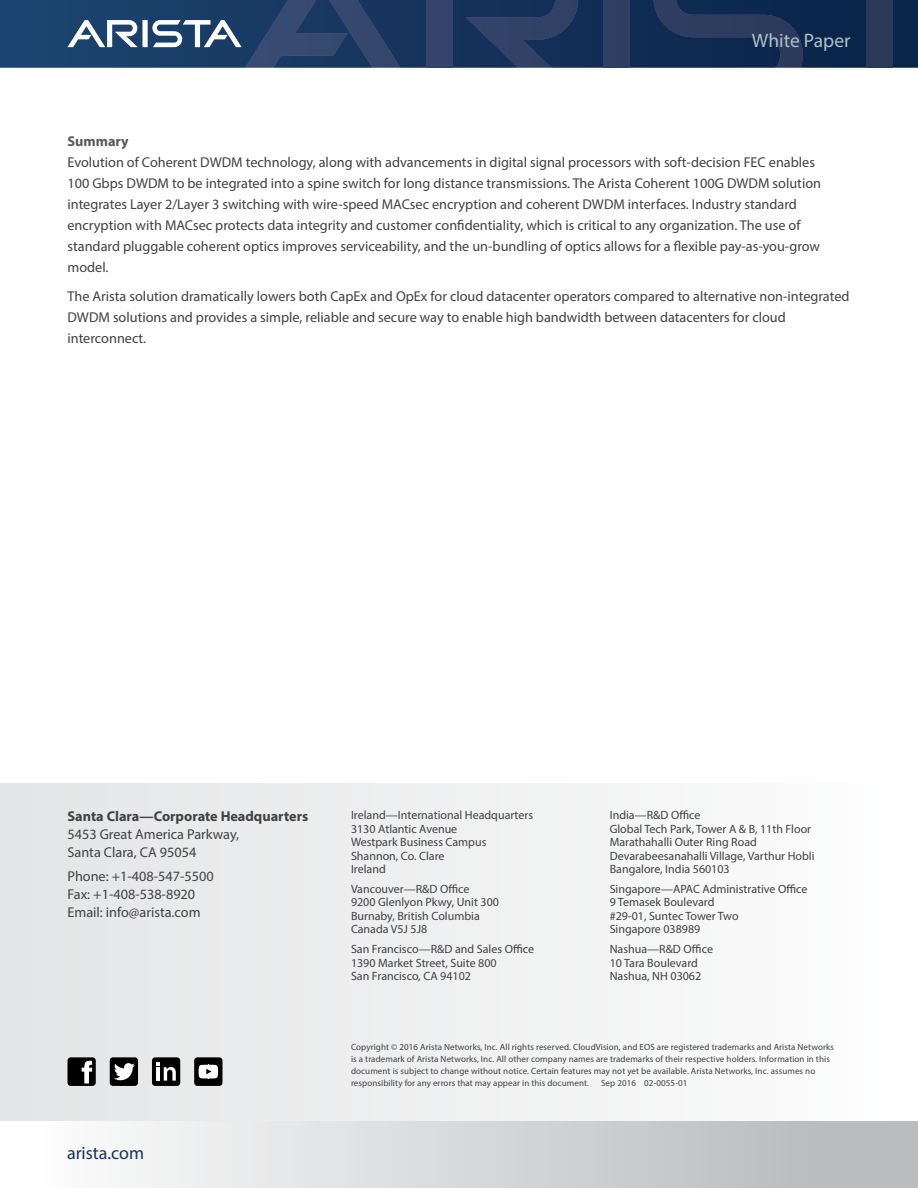
<style>
.page{position:relative;width:918px;height:1188px;background:#fff}
.page>*{position:absolute;margin:0;border:0;box-sizing:border-box;transform-origin:0 0}
.t1{font:19.5px "Myriad Pro";color:#b1c0c9}
.t2{font:18px "Myriad Pro";color:#16325c}
.t3{font:14.25px/21px "Myriad Pro";color:#414042}
.t4{font:700 14.25px "Myriad Pro";color:#414042}
.t5{font:700 14.25px "Myriad Pro";color:#58595b}
.t6{font:12px/13.5px "Myriad Pro";color:#414042}
.t7{font:9px/12px "Myriad Pro";letter-spacing:.01em;color:#414042}
</style>
<div class="page">
<svg style="left:0;top:0;width:918px;height:68px;background:#13325a"></svg>
<div style="left:426px;top:0;width:26px;height:68px;background:#34446a"></div>
<svg style="left:465px;top:0;width:113px;height:68px;background:#22385f"></svg>
<svg style="left:67px;top:0;width:333px;height:68px;background:#334f75"></svg>
<div style="left:604px;top:0;width:26px;height:68px;background:#2f3f63"></div>
<svg style="left:654px;top:0;width:149px;height:68px;background:#1a3156"></svg>
<div style="left:867px;top:0;width:26px;height:68px;background:#2a385a"></div>
<div style="left:0;top:1120px;width:918px;height:68px;background:linear-gradient(to right,#fff,#b3b5b7)"></div>
<div style="left:0;top:783px;width:918px;height:337px;background:linear-gradient(to right,#e3e4e5,#fdfefe)"></div>
<div style="left:67px;top:1057px;width:29px;height:29px;background:#000;border-radius:3px"></div>
<div style="left:110px;top:1057px;width:28px;height:29px;background:#000;border-radius:3px"></div>
<div style="left:152px;top:1057px;width:28px;height:29px;background:#000;border-radius:3px"></div>
<div style="left:194px;top:1057px;width:28px;height:29px;background:#000;border-radius:3px"></div>
<svg style="left:82px;top:1060px;width:10px;height:24px"></svg>
<svg style="left:114px;top:1063px;width:21px;height:17px"></svg>
<svg style="left:157px;top:1063px;width:19px;height:18px"></svg>
<svg style="left:199px;top:1065px;width:19px;height:14px"></svg>
<h1 class="t1" style="left:752px;top:29px;width:100px">White Paper</h1>
<p class="t5" style="left:68px;top:132px;width:63px">Summary</p>
<p class="t3" style="left:68px;top:151px;width:755px">Evolution of Coherent DWDM technology, along with advancements in digital signal processors with soft-decision FEC enables 100 Gbps DWDM to be integrated into a spine switch for long distance transmissions. The Arista Coherent 100G DWDM solution integrates Layer 2/Layer 3 switching with wire-speed MACsec encryption and coherent DWDM interfaces. Industry standard encryption with MACsec protects data integrity and customer confidentiality, which is critical to any organization. The use of standard pluggable coherent optics improves serviceability, and the un-bundling of optics allows for a flexible pay-as-you-grow model.</p>
<p class="t3" style="left:68px;top:286px;width:784px">The Arista solution dramatically lowers both CapEx and OpEx for cloud datacenter operators compared to alternative non-integrated<br>DWDM solutions and provides a simple, reliable and secure way to enable high bandwidth between datacenters for cloud interconnect.</p>
<p class="t4" style="left:68px;top:807px;width:242px">Santa Clara—Corporate Headquarters</p>
<p class="t3" style="left:68px;top:825px;width:173px;line-height:18px">5453 Great America Parkway,<br>Santa Clara, CA 95054</p>
<p class="t3" style="left:68px;top:867px;width:148px;line-height:18px">Phone: +1-408-547-5500<br>Fax: +1-408-538-8920<br>Email: info@arista.com</p>
<p class="t2" style="left:67px;top:1142px;width:79px">arista.com</p>
<p class="t6" style="left:351px;top:808px;width:184px">Ireland—International Headquarters<br>3130 Atlantic Avenue<br>Westpark Business Campus<br>Shannon, Co. Clare<br>Ireland</p>
<p class="t6" style="left:351px;top:882px;width:150px">Vancouver—R&amp;D Office<br>9200 Glenlyon Pkwy, Unit 300<br>Burnaby, British Columbia<br>Canada V5J 5J8</p>
<p class="t6" style="left:351px;top:942px;width:185px">San Francisco—R&amp;D and Sales Office<br>1390 Market Street, Suite 800<br>San Francisco, CA 94102</p>
<p class="t6" style="left:610px;top:808px;width:206px">India—R&amp;D Office<br>Global Tech Park, Tower A &amp; B, 11th Floor<br>Marathahalli Outer Ring Road<br>Devarabeesanahalli Village, Varthur Hobli<br>Bangalore, India 560103</p>
<p class="t6" style="left:610px;top:882px;width:199px">Singapore—APAC Administrative Office<br>9 Temasek Boulevard<br>#29-01, Suntec Tower Two<br>Singapore 038989</p>
<p class="t6" style="left:610px;top:942px;width:105px">Nashua—R&amp;D Office<br>10 Tara Boulevard<br>Nashua, NH 03062</p>
<p class="t7" style="left:351px;top:1041px;width:485px">Copyright © 2016 Arista Networks, Inc. All rights reserved. CloudVision, and EOS are registered trademarks and Arista Networks is a trademark of Arista Networks, Inc. All other company names are trademarks of their respective holders. Information in this document is subject to change without notice. Certain features may not yet be available. Arista Networks, Inc. assumes no responsibility for any errors that may appear in this document.</p>
<p class="t7" style="left:601px;top:1077px;width:88px">Sep 2016 02-0055-01</p>
</div>
